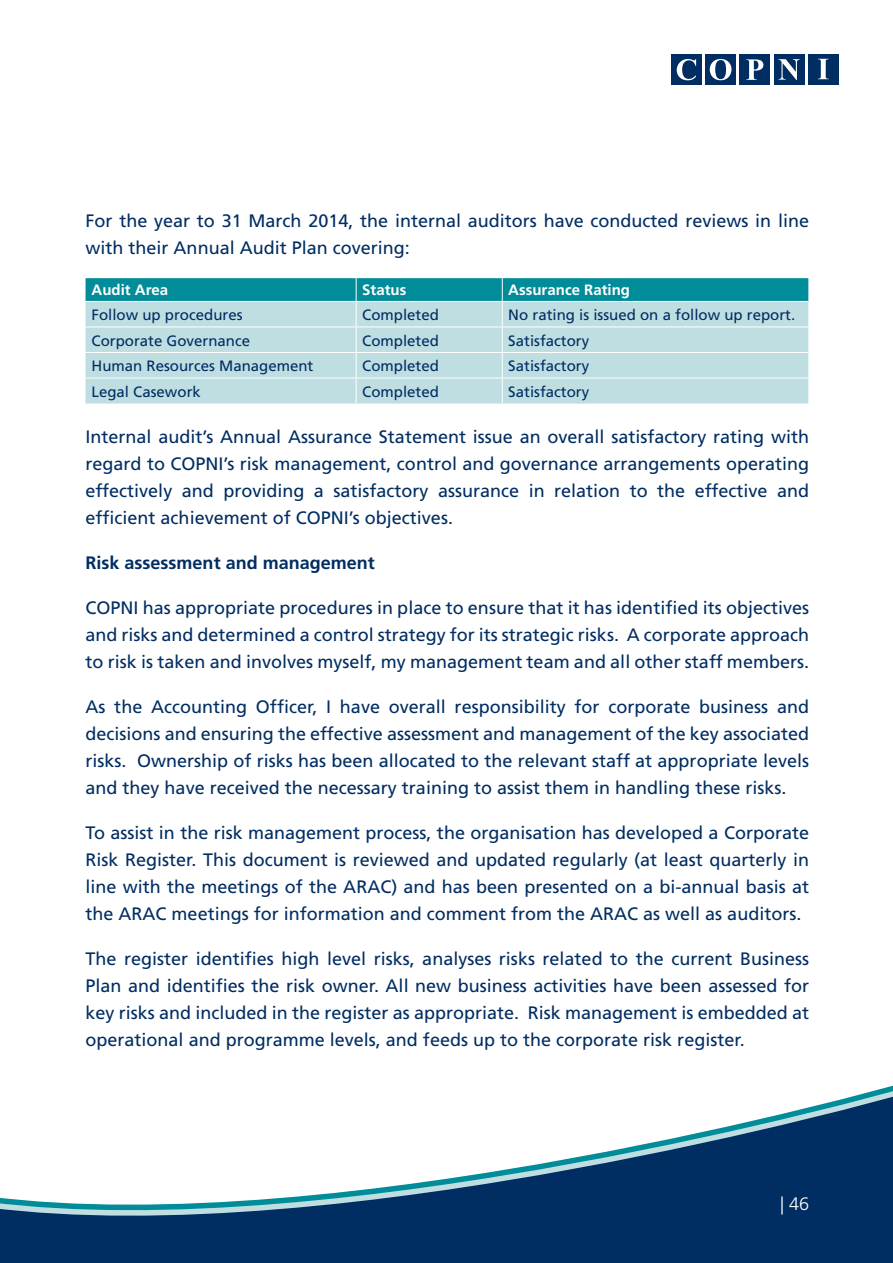
<style>
.page{position:relative;width:893px;height:1263px;background:#fff}
.page>*{position:absolute;margin:0;border:0;box-sizing:border-box;transform-origin:0 0}
.t1{font:18px/27px "Frutiger";color:#002d62;text-align:justify}
.t2{font:700 18px "Frutiger";color:#002d62}
.t3{font:300 18px "Frutiger";color:#fff}
.t4{font:15px "Frutiger";color:#002d62}
.t5{font:700 15px "Frutiger";color:#fff}
</style>
<div class="page">
<svg style="left:0;top:1096px;width:892px;height:166px"></svg>
<div style="left:671px;top:54px;width:30px;height:31px;background:#002d62"></div>
<svg style="left:676px;top:59px;width:19px;height:21px"></svg>
<div style="left:705px;top:54px;width:30px;height:31px;background:#002d62"></div>
<svg style="left:709px;top:59px;width:22px;height:21px"></svg>
<div style="left:773px;top:54px;width:30px;height:31px;background:#002d62"></div>
<div style="left:739px;top:54px;width:30px;height:31px;background:#002d62"></div>
<svg style="left:746px;top:59px;width:17px;height:21px"></svg>
<svg style="left:778px;top:59px;width:21px;height:21px"></svg>
<div style="left:807px;top:54px;width:31px;height:31px;background:#002d62"></div>
<svg style="left:818px;top:59px;width:10px;height:20px"></svg>
<svg style="left:85px;top:278px;width:723px;height:125px;background:#9ed0d5"></svg>
<p class="t1" style="left:85px;top:209px;width:724px">For the year to 31 March 2014, the internal auditors have conducted reviews in line with their Annual Audit Plan covering:</p>
<p class="t5" style="left:91px;top:284px;width:78px">Audit Area</p>
<p class="t5" style="left:362px;top:284px;width:46px">Status</p>
<p class="t5" style="left:508px;top:284px;width:123px">Assurance Rating</p>
<p class="t4" style="left:91px;top:309px;width:152px">Follow up procedures</p>
<p class="t4" style="left:362px;top:309px;width:78px">Completed</p>
<p class="t4" style="left:508px;top:309px;width:288px">No rating is issued on a follow up report.</p>
<p class="t4" style="left:91px;top:334px;width:160px">Corporate Governance</p>
<p class="t4" style="left:362px;top:334px;width:78px">Completed</p>
<p class="t4" style="left:508px;top:334px;width:82px">Satisfactory</p>
<p class="t4" style="left:91px;top:360px;width:223px">Human Resources Management</p>
<p class="t4" style="left:362px;top:360px;width:78px">Completed</p>
<p class="t4" style="left:508px;top:360px;width:82px">Satisfactory</p>
<p class="t4" style="left:91px;top:385px;width:111px">Legal Casework</p>
<p class="t4" style="left:362px;top:385px;width:78px">Completed</p>
<p class="t4" style="left:508px;top:385px;width:82px">Satisfactory</p>
<p class="t1" style="left:85px;top:424px;width:724px">Internal audit’s Annual Assurance Statement issue an overall satisfactory rating with regard to COPNI’s risk management, control and governance arrangements operating effectively and providing a satisfactory assurance in relation to the effective and efficient achievement of COPNI’s objectives.</p>
<p class="t2" style="left:85px;top:555px;width:291px">Risk assessment and management</p>
<p class="t1" style="left:85px;top:595px;width:724px">COPNI has appropriate procedures in place to ensure that it has identified its objectives and risks and determined a control strategy for its strategic risks. A corporate approach to risk is taken and involves myself, my management team and all other staff members.</p>
<p class="t1" style="left:85px;top:694px;width:724px">As the Accounting Officer, I have overall responsibility for corporate business and decisions and ensuring the effective assessment and management of the key associated risks. Ownership of risks has been allocated to the relevant staff at appropriate levels and they have received the necessary training to assist them in handling these risks.</p>
<p class="t1" style="left:85px;top:820px;width:724px">To assist in the risk management process, the organisation has developed a Corporate Risk Register. This document is reviewed and updated regularly (at least quarterly in line with the meetings of the ARAC) and has been presented on a bi-annual basis at the ARAC meetings for information and comment from the ARAC as well as auditors.</p>
<p class="t1" style="left:85px;top:946px;width:724px">The register identifies high level risks, analyses risks related to the current Business Plan and identifies the risk owner. All new business activities have been assessed for key risks and included in the register as appropriate. Risk management is embedded at operational and programme levels, and feeds up to the corporate risk register.</p>
<p class="t3" style="left:779px;top:1196px;width:31px">| 46</p>
</div>
